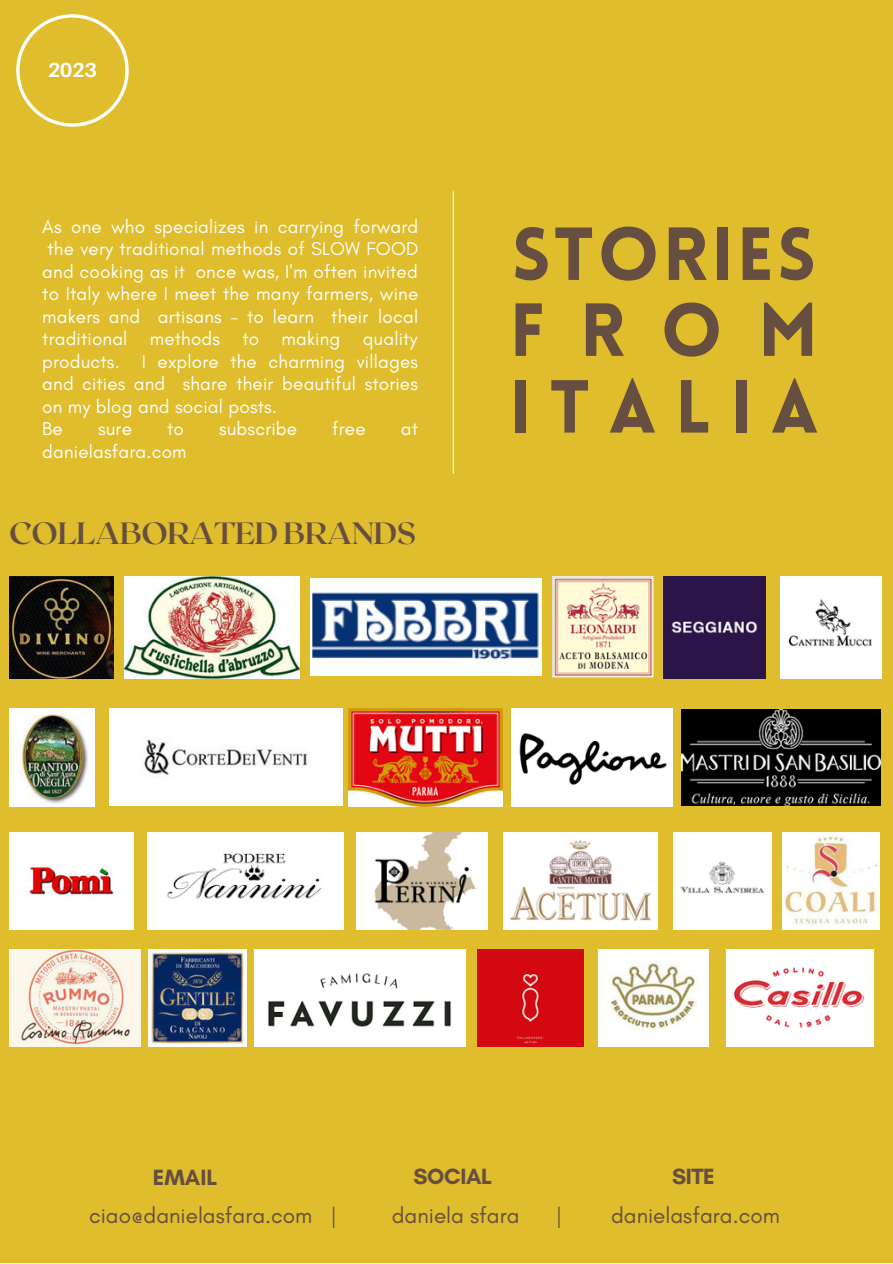
<style>
.page{position:relative;width:893px;height:1264px;background:#fff}
.page>*{position:absolute;margin:0;border:0;box-sizing:border-box;transform-origin:0 0}
.t1{font:900 73.35px/76.3px "Lovelo";letter-spacing:.255em;color:#664e40;text-align:justify}
.t2{font:700 30.75px "Roxborough CF";letter-spacing:-.02em;color:#664e40}
.t3{font:22.5px "Glacial Indifference";color:#664e40}
.t4{font:700 22.5px "Glacial Indifference";letter-spacing:-.02em;color:#664e40}
.t5{font:700 20.25px "Aileron";color:#fff}
.t6{font:18.9px/22.5px "Glacial Indifference";letter-spacing:.01em;color:#fff}
</style>
<div class="page">
<div style="left:0;top:0;width:892px;height:1262px;background:#dfbd2d"></div>
<img style="left:780px;top:577px;width:101px;height:101px">
<img style="left:254px;top:949px;width:211px;height:97px">
<img style="left:124px;top:577px;width:176px;height:101px">
<img style="left:9px;top:577px;width:105px;height:101px">
<img style="left:552px;top:576px;width:101px;height:101px">
<img style="left:663px;top:577px;width:102px;height:101px">
<img style="left:109px;top:708px;width:233px;height:97px">
<img style="left:511px;top:708px;width:162px;height:98px">
<img style="left:348px;top:708px;width:154px;height:98px">
<img style="left:681px;top:709px;width:199px;height:96px">
<img style="left:9px;top:832px;width:125px;height:97px">
<img style="left:673px;top:832px;width:98px;height:97px">
<img style="left:147px;top:832px;width:196px;height:97px">
<img style="left:782px;top:832px;width:97px;height:97px">
<img style="left:356px;top:832px;width:131px;height:97px">
<img style="left:503px;top:832px;width:154px;height:97px">
<img style="left:9px;top:949px;width:132px;height:97px">
<img style="left:148px;top:949px;width:98px;height:97px">
<img style="left:310px;top:578px;width:231px;height:98px">
<div style="left:477px;top:949px;width:106px;height:97px;background:#d40811"></div>
<img style="left:598px;top:949px;width:110px;height:97px">
<img style="left:726px;top:949px;width:147px;height:97px">
<svg style="left:16px;top:14px;width:113px;height:113px"></svg>
<hr style="left:453px;top:191px;width:1px;height:282px;background:#fff">
<img style="left:9px;top:708px;width:86px;height:98px">
<p class="t5" style="left:48px;top:57px;width:51px">2023</p>
<p class="t6" style="left:42px;top:215px;width:377px">As one who specializes in carrying forward the very traditional methods of SLOW FOOD and cooking as it once was, I'm often invited to Italy where I meet the many farmers, wine makers and artisans - to learn their local traditional methods to making quality products. I explore the charming villages and cities and share their beautiful stories on my blog and social posts.<br>Be</p>
<p class="t6" style="left:98px;top:417px;width:35px">sure</p>
<p class="t6" style="left:167px;top:417px;width:18px">to</p>
<p class="t6" style="left:219px;top:417px;width:80px">subscribe</p>
<p class="t6" style="left:332px;top:417px;width:35px">free</p>
<p class="t6" style="left:401px;top:417px;width:19px">at</p>
<p class="t6" style="left:42px;top:440px;width:146px">danielasfara.com</p>
<h2 class="t2" style="left:9px;top:513px;width:408px">COLLABORATED BRANDS</h2>
<h1 class="t1" style="left:509px;top:223px;width:311px">STORIES FROM ITALIA</h1>
<p class="t4" style="left:153px;top:1163px;width:66px">EMAIL</p>
<p class="t4" style="left:413px;top:1162px;width:80px">SOCIAL</p>
<p class="t4" style="left:672px;top:1162px;width:44px">SITE</p>
<p class="t3" style="left:89px;top:1201px;width:249px">ciao@danielasfara.com |</p>
<p class="t3" style="left:392px;top:1201px;width:129px">daniela sfara</p>
<p class="t3" style="left:556px;top:1201px;width:8px">|</p>
<p class="t3" style="left:611px;top:1201px;width:170px">danielasfara.com</p>
</div>
